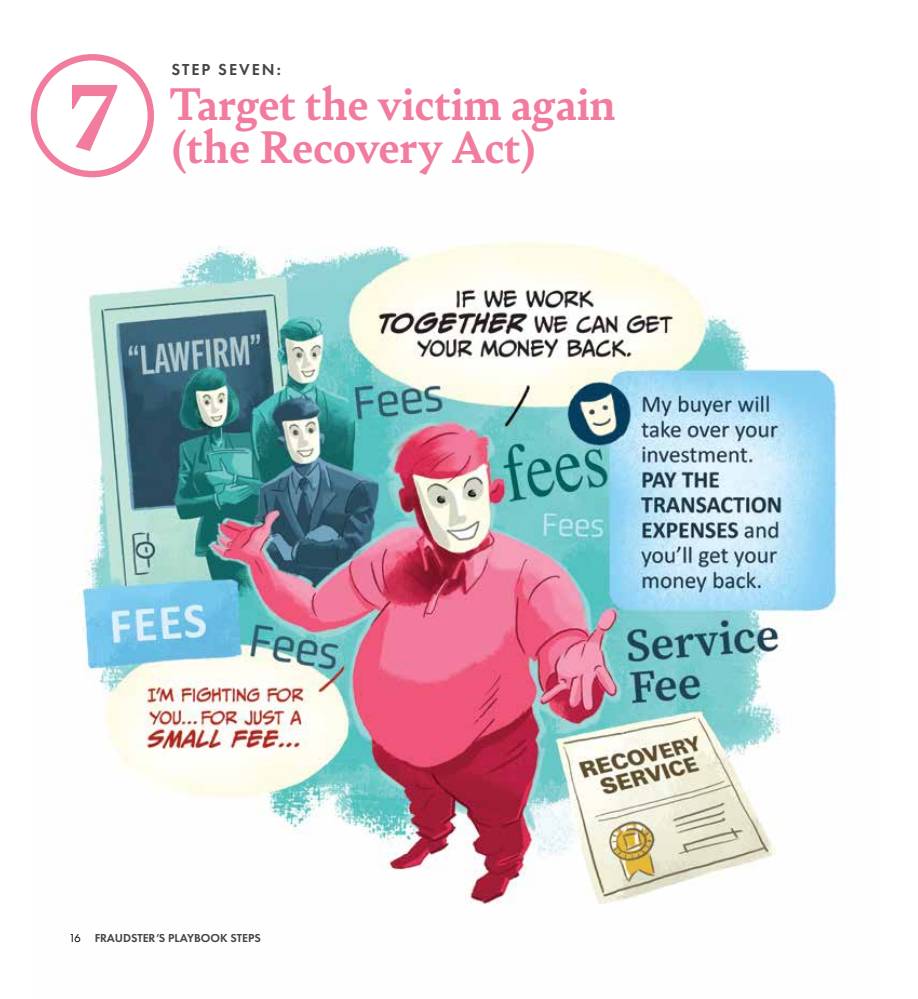
<style>
.page{position:relative;width:918px;height:999px;background:#fff}
.page>*{position:absolute;margin:0;border:0;box-sizing:border-box;transform-origin:0 0}
.t1{font:700 106.8px "Bely";color:#f27c9d}
.t2{font:700 48.75px/42px "Bely";color:#f27c9d}
.t3{font:600 16.5px "Futura PT";letter-spacing:.12em;color:#444545}
.t4{font:600 12px "Futura PT";color:#444545}
.s1{font-weight:400;color:#000}
</style>
<div class="page">
<img style="left:49px;top:160px;width:796px;height:744px">
<div style="left:31px;top:54px;width:123px;height:123px;border:6px solid #f27c9d;border-radius:50%"></div>
<h1 class="t1" style="left:67px;top:58px;width:53px">7</h1>
<p class="t3" style="left:172px;top:62px;width:111px">STEP SEVEN:</p>
<p class="t2" style="left:169px;top:88px;width:448px">Target the victim again (the Recovery Act)</p>
<p class="t4" style="left:69px;top:931px;width:194px"><span class="s1">16</span> FRAUDSTER’S PLAYBOOK STEPS</p>
</div>
